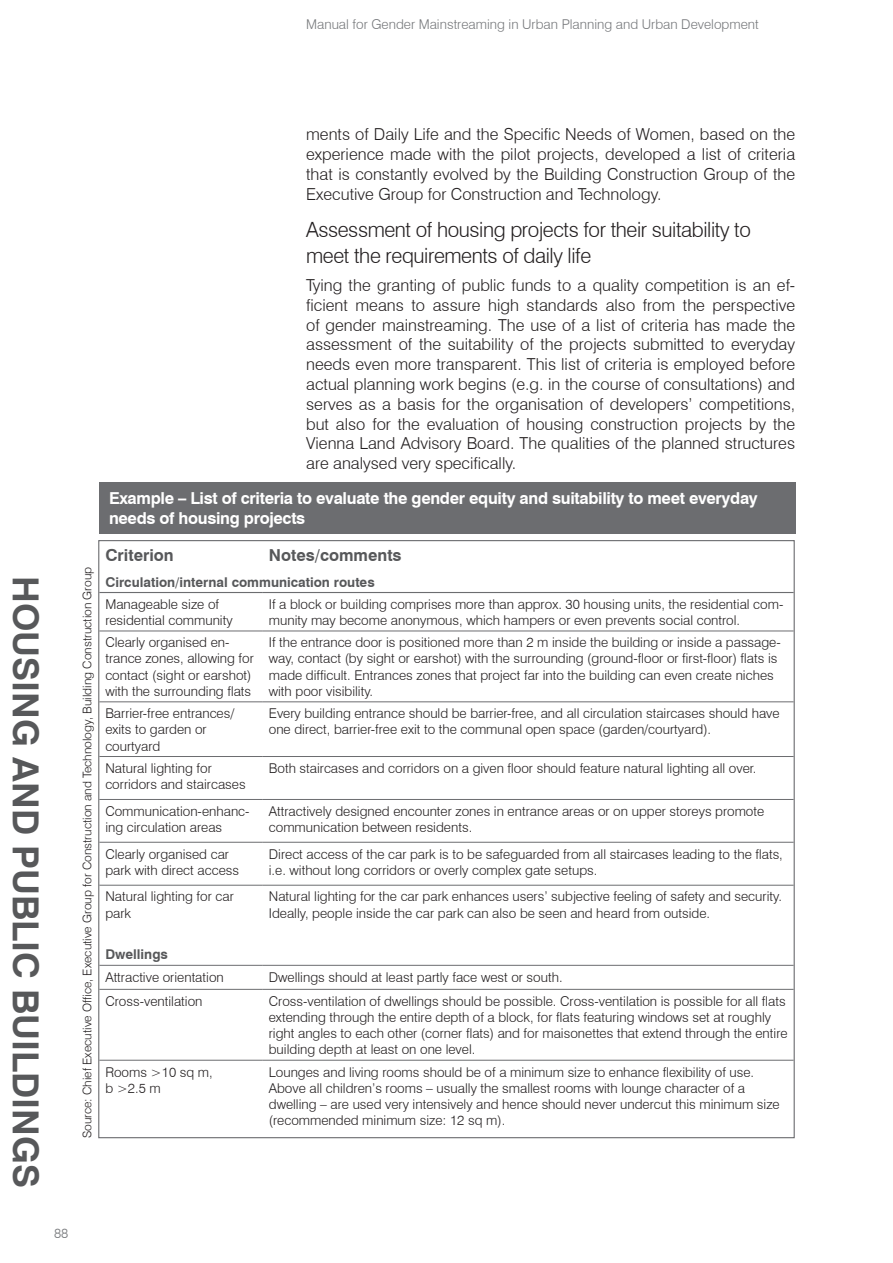
<style>
.page{position:relative;width:893px;height:1263px;background:#fff}
.page>*{position:absolute;margin:0;border:0;box-sizing:border-box;transform-origin:0 0}
.t1{font:700 36px "Swiss 721 BT";color:#57585a}
.t2{font:300 21px/25.2px "Swiss 721 BT";letter-spacing:-.02em;color:#231f20}
.t3{font:300 16.5px/19.8px "Swiss 721 BT";color:#231f20;text-align:justify}
.t4{font:700 16.5px/19.8px "Swiss 721 BT";letter-spacing:-.02em;color:#fff}
.t5{font:700 16.5px "Swiss 721 BT";color:#57585a}
.t6{font:300 13.5px/16.2px "Swiss 721 BT";color:#231f20}
.t7{font:300 13.5px "Swiss 721 BT";color:#76787b}
.t8{font:700 13.5px "Swiss 721 BT";color:#57585a}
.t9{font:300 12px "Swiss 721 BT";color:#231f20}
</style>
<div class="page">
<hr style="left:99px;top:592px;width:164px;height:1px;background:#6c6d70">
<hr style="left:263px;top:592px;width:531px;height:1px;background:#6c6d70">
<hr style="left:99px;top:631px;width:164px;height:1px;background:#6c6d70">
<hr style="left:263px;top:631px;width:531px;height:1px;background:#6c6d70">
<hr style="left:99px;top:702px;width:164px;height:1px;background:#6c6d70">
<hr style="left:263px;top:702px;width:531px;height:1px;background:#6c6d70">
<hr style="left:99px;top:756px;width:164px;height:1px;background:#6c6d70">
<hr style="left:263px;top:756px;width:531px;height:1px;background:#6c6d70">
<hr style="left:99px;top:799px;width:164px;height:1px;background:#6c6d70">
<hr style="left:263px;top:799px;width:531px;height:1px;background:#6c6d70">
<hr style="left:99px;top:842px;width:164px;height:1px;background:#6c6d70">
<hr style="left:263px;top:842px;width:531px;height:1px;background:#6c6d70">
<hr style="left:99px;top:885px;width:164px;height:1px;background:#6c6d70">
<hr style="left:263px;top:885px;width:531px;height:1px;background:#6c6d70">
<hr style="left:99px;top:965px;width:164px;height:1px;background:#6c6d70">
<hr style="left:263px;top:965px;width:531px;height:1px;background:#6c6d70">
<hr style="left:99px;top:989px;width:164px;height:1px;background:#6c6d70">
<hr style="left:263px;top:989px;width:531px;height:1px;background:#6c6d70">
<hr style="left:99px;top:1060px;width:164px;height:1px;background:#6c6d70">
<hr style="left:263px;top:1060px;width:531px;height:1px;background:#6c6d70">
<div style="left:99px;top:482px;width:696px;height:52px;background:#6c6d70"></div>
<p class="t7" style="left:306px;top:16px;width:454px">Manual for Gender Mainstreaming in Urban Planning and Urban Development</p>
<h1 class="t1" style="left:51px;top:576px;width:613px;rotate:90deg">HOUSING AND PUBLIC BUILDINGS</h1>
<p class="t9" style="left:80px;top:1138px;width:573px;rotate:-90deg">Source: Chief Executive Office, Executive Group for Construction and Technology, Building Construction Group</p>
<p class="t3" style="left:306px;top:124px;width:490px">ments of Daily Life and the Specific Needs of Women, based on the</p>
<p class="t3" style="left:306px;top:144px;width:490px">experience made with the pilot projects, developed a list of criteria</p>
<p class="t3" style="left:306px;top:164px;width:490px">that is constantly evolved by the Building Construction Group of the<br>Executive Group for Construction and Technology.</p>
<h3 class="t2" style="left:306px;top:217px;width:446px">Assessment of housing projects for their suitability to meet the requirements of daily life</h3>
<h3 class="t3" style="left:306px;top:275px;width:490px">Tying the granting of public funds to a quality competition is an ef-</h3>
<p class="t3" style="left:306px;top:295px;width:490px">ficient means to assure high standards also from the perspective</p>
<p class="t3" style="left:306px;top:315px;width:490px">of gender mainstreaming. The use of a list of criteria has made the assessment of the suitability of the projects submitted to everyday needs even more transparent. This list of criteria is employed before</p>
<p class="t3" style="left:306px;top:374px;width:490px">actual planning work begins (e.g. in the course of consultations) and</p>
<p class="t3" style="left:306px;top:394px;width:490px">serves as a basis for the organisation of developers’ competitions, but also for the evaluation of housing construction projects by the Vienna Land Advisory Board. The qualities of the planned structures</p>
<p class="t3" style="left:306px;top:453px;width:212px">are analysed very specifically.</p>
<p class="t4" style="left:109px;top:488px;width:650px">Example – List of criteria to evaluate the gender equity and suitability to meet everyday needs of housing projects</p>
<p class="t5" style="left:105px;top:544px;width:70px">Criterion</p>
<p class="t5" style="left:269px;top:544px;width:134px">Notes/comments</p>
<p class="t8" style="left:105px;top:572px;width:271px">Circulation/internal communication routes</p>
<p class="t6" style="left:105px;top:596px;width:129px">Manageable size of residential community</p>
<p class="t6" style="left:269px;top:596px;width:516px">If a block or building comprises more than approx. 30 housing units, the residential com&shy;munity may become anonymous, which hampers or even prevents social control.</p>
<p class="t6" style="left:105px;top:634px;width:150px">Clearly organised en&shy;trance zones, allowing for contact (sight or earshot) with the surrounding flats</p>
<p class="t6" style="left:269px;top:634px;width:513px">If the entrance door is positioned more than 2 m inside the building or inside a passage&shy;way, contact (by sight or earshot) with the surrounding (ground-floor or first-floor) flats is made difficult. Entrances zones that project far into the building can even create niches with poor visibility.</p>
<p class="t6" style="left:105px;top:705px;width:131px">Barrier-free entrances/ exits to garden or courtyard</p>
<p class="t6" style="left:269px;top:705px;width:512px">Every building entrance should be barrier-free, and all circulation staircases should have one direct, barrier-free exit to the communal open space (garden/courtyard).</p>
<p class="t6" style="left:105px;top:760px;width:142px">Natural lighting for corridors and staircases</p>
<p class="t6" style="left:269px;top:760px;width:489px">Both staircases and corridors on a given floor should feature natural lighting all over.</p>
<p class="t6" style="left:105px;top:803px;width:145px">Communication-enhanc&shy;ing circulation areas</p>
<p class="t6" style="left:269px;top:803px;width:497px">Attractively designed encounter zones in entrance areas or on upper storeys promote communication between residents.</p>
<p class="t6" style="left:105px;top:845px;width:135px">Clearly organised car park with direct access</p>
<p class="t6" style="left:269px;top:845px;width:515px">Direct access of the car park is to be safeguarded from all staircases leading to the flats, i.e. without long corridors or overly complex gate setups.</p>
<p class="t6" style="left:105px;top:888px;width:130px">Natural lighting for car park</p>
<p class="t6" style="left:269px;top:888px;width:515px">Natural lighting for the car park enhances users’ subjective feeling of safety and security.<br>Ideally, people inside the car park can also be seen and heard from outside.</p>
<p class="t8" style="left:105px;top:945px;width:64px">Dwellings</p>
<p class="t6" style="left:105px;top:968px;width:120px">Attractive orientation</p>
<p class="t6" style="left:269px;top:968px;width:295px">Dwellings should at least partly face west or south.</p>
<p class="t6" style="left:105px;top:993px;width:99px">Cross-ventilation</p>
<p class="t6" style="left:269px;top:993px;width:520px">Cross-ventilation of dwellings should be possible. Cross-ventilation is possible for all flats extending through the entire depth of a block, for flats featuring windows set at roughly right angles to each other (corner flats) and for maisonettes that extend through the entire building depth at least on one level.</p>
<p class="t6" style="left:105px;top:1063px;width:109px">Rooms &gt;10 sq m, b &gt;2.5 m</p>
<p class="t6" style="left:269px;top:1063px;width:512px">Lounges and living rooms should be of a minimum size to enhance flexibility of use.<br>Above all children’s rooms – usually the smallest rooms with lounge character of a dwelling – are used very intensively and hence should never undercut this minimum size (recommended minimum size: 12 sq m).</p>
<p class="t7" style="left:54px;top:1224px;width:16px">88</p>
</div>
